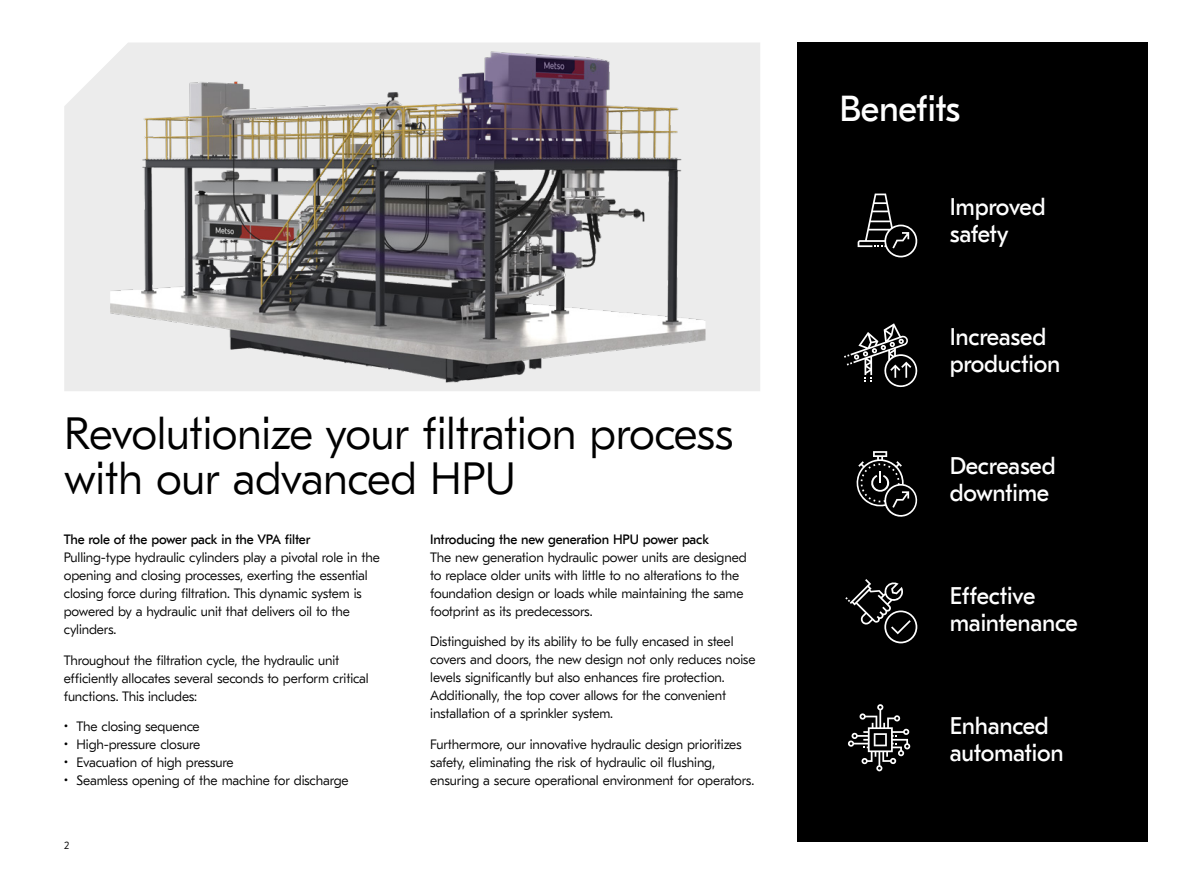
<style>
.page{position:relative;width:1191px;height:893px;background:#fff}
.page>*{position:absolute;margin:0;border:0;box-sizing:border-box;transform-origin:0 0}
.t1{font:300 45px/45px "GT Eesti Pro Text";letter-spacing:-.01em;color:#000}
.t2{font:36px "GT Eesti Text";letter-spacing:-.02em;color:#fff}
.t3{font:24px/27px "GT Eesti Text";letter-spacing:-.01em;color:#fff}
.t4{font:300 13.5px/18px "GT Eesti Pro Text";letter-spacing:-.01em;color:#000}
.t5{font:13.5px "GT Eesti Text";letter-spacing:-.01em;color:#000}
.t6{font:300 10.5px "GT Eesti Pro Text";color:#000}
</style>
<div class="page">
<div style="left:64px;top:43px;width:696px;height:348px;background:#ececec"></div>
<img style="left:110px;top:43px;width:595px;height:348px">
<div style="left:797px;top:43px;width:351px;height:799px;background:#000"></div>
<svg style="left:857px;top:194px;width:61px;height:64px"></svg>
<svg style="left:844px;top:323px;width:74px;height:65px"></svg>
<svg style="left:856px;top:451px;width:62px;height:66px"></svg>
<svg style="left:845px;top:579px;width:72px;height:64px"></svg>
<svg style="left:848px;top:704px;width:62px;height:67px"></svg>
<h1 class="t1" style="left:64px;top:412px;width:670px">Revolutionize your filtration process with our advanced HPU</h1>
<p class="t5" style="left:64px;top:532px;width:248px">The role of the power pack in the VPA filter</p>
<p class="t4" style="left:64px;top:548px;width:317px">Pulling-type hydraulic cylinders play a pivotal role in the opening and closing processes, exerting the essential closing force during filtration. This dynamic system is powered by a hydraulic unit that delivers oil to the cylinders.</p>
<p class="t4" style="left:64px;top:651px;width:306px">Throughout the filtration cycle, the hydraulic unit efficiently allocates several seconds to perform critical functions. This includes:</p>
<p class="t4" style="left:64px;top:718px;width:137px">• The closing sequence</p>
<p class="t4" style="left:64px;top:736px;width:138px">• High-pressure closure</p>
<p class="t4" style="left:64px;top:754px;width:171px">• Evacuation of high pressure</p>
<p class="t4" style="left:64px;top:772px;width:286px">• Seamless opening of the machine for discharge</p>
<p class="t5" style="left:430px;top:532px;width:280px">Introducing the new generation HPU power pack</p>
<p class="t4" style="left:430px;top:548px;width:318px">The new generation hydraulic power units are designed to replace older units with little to no alterations to the foundation design or loads while maintaining the same footprint as its predecessors.</p>
<p class="t4" style="left:430px;top:633px;width:327px">Distinguished by its ability to be fully encased in steel covers and doors, the new design not only reduces noise levels significantly but also enhances fire protection.<br>Additionally, the top cover allows for the convenient installation of a sprinkler system.</p>
<p class="t4" style="left:430px;top:736px;width:325px">Furthermore, our innovative hydraulic design prioritizes safety, eliminating the risk of hydraulic oil flushing, ensuring a secure operational environment for operators.</p>
<p class="t6" style="left:64px;top:840px;width:7px">2</p>
<h2 class="t2" style="left:839px;top:88px;width:123px">Benefits</h2>
<h3 class="t3" style="left:949px;top:194px;width:97px">Improved safety</h3>
<h3 class="t3" style="left:949px;top:323px;width:112px">Increased production</h3>
<h3 class="t3" style="left:949px;top:453px;width:107px">Decreased downtime</h3>
<h3 class="t3" style="left:949px;top:583px;width:130px">Effective maintenance</h3>
<h3 class="t3" style="left:949px;top:712px;width:115px">Enhanced automation</h3>
</div>
